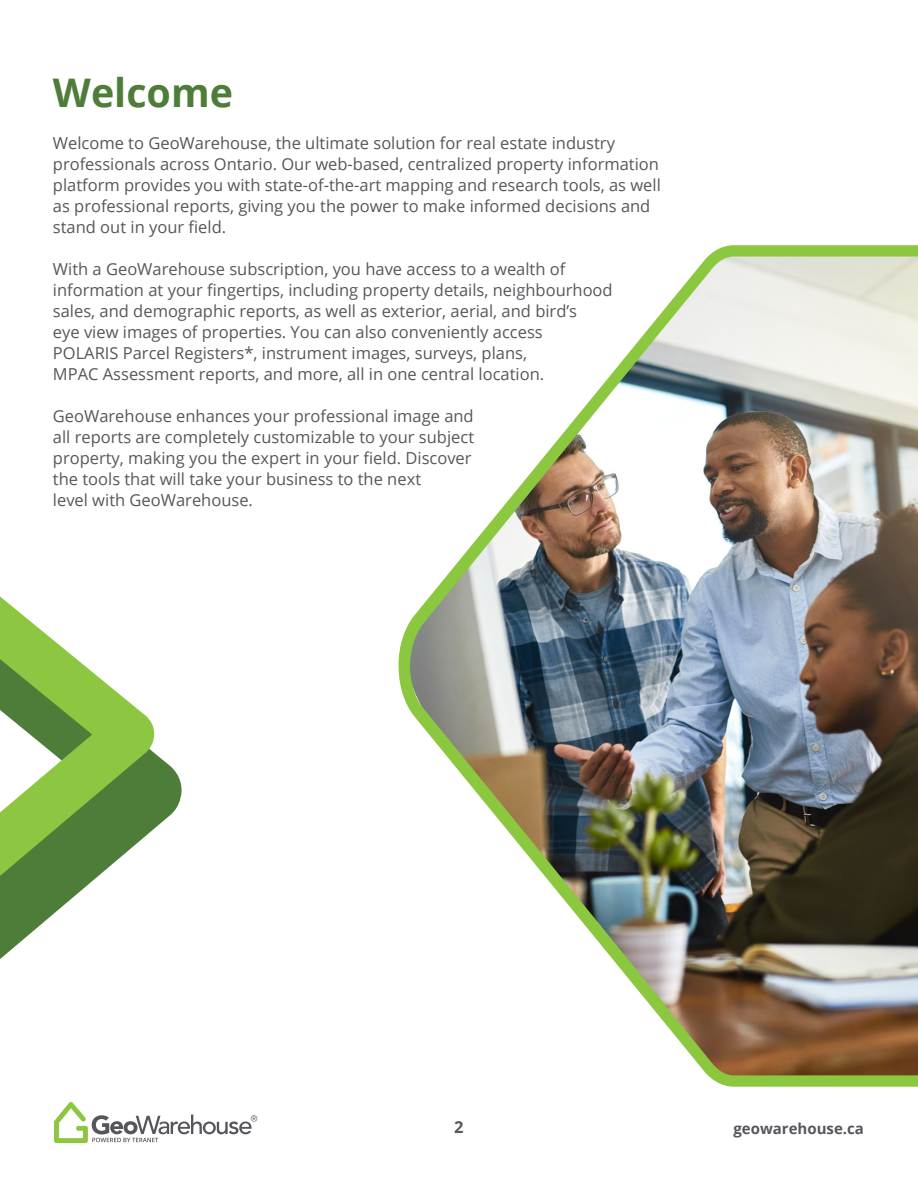
<style>
.page{position:relative;width:918px;height:1188px;background:#fff}
.page>*{position:absolute;margin:0;border:0;box-sizing:border-box;transform-origin:0 0}
.t1{font:700 39.45px "Open Sans";color:#4e7c39}
.t2{font:16.5px/21px "Open Sans";color:#56575c}
.t3{font:700 16.5px "Open Sans";color:#56575c}
.t4{font:700 15px "Open Sans";color:#56575c}
</style>
<div class="page">
<svg style="left:54px;top:1102px;width:203px;height:41px"></svg>
<svg style="left:0;top:731px;width:182px;height:228px"></svg>
<svg style="left:0;top:596px;width:154px;height:305px"></svg>
<img style="left:399px;top:245px;width:519px;height:842px">
<h1 class="t1" style="left:53px;top:65px;width:182px">Welcome</h1>
<p class="t2" style="left:53px;top:132px;width:609px">Welcome to GeoWarehouse, the ultimate solution for real estate industry professionals across Ontario. Our web-based, centralized property information platform provides you with state-of-the-art mapping and research tools, as well as professional reports, giving you the power to make informed decisions and stand out in your field.</p>
<p class="t2" style="left:53px;top:258px;width:561px">With a GeoWarehouse subscription, you have access to a wealth of information at your fingertips, including property details, neighbourhood sales, and demographic reports, as well as exterior, aerial, and bird’s<br>eye view images of properties. You can also conveniently access<br>POLARIS Parcel Registers*, instrument images, surveys, plans,<br>MPAC Assessment reports, and more, all in one central location.</p>
<p class="t2" style="left:53px;top:405px;width:423px">GeoWarehouse enhances your professional image and all reports are completely customizable to your subject property, making you the expert in your field. Discover the tools that will take your business to the next<br>level with GeoWarehouse.</p>
<p class="t3" style="left:454px;top:1116px;width:11px">2</p>
<p class="t4" style="left:733px;top:1118px;width:132px">geowarehouse.ca</p>
</div>
